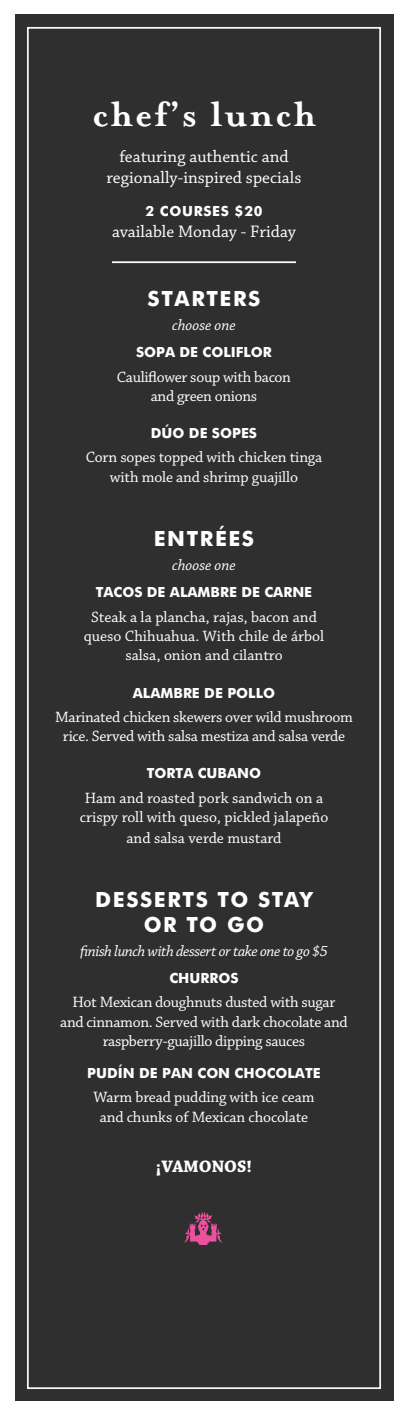
<style>
.page{position:relative;width:408px;height:1416px;background:#fff}
.page>*{position:absolute;margin:0;border:0;box-sizing:border-box;transform-origin:0 0}
.t1{font:700 40.25px "Mrs Eaves";letter-spacing:.05em;color:#fff}
.body_copy{font:700 21px/24.5px "Futura BT";letter-spacing:.075em;color:#fff;text-align:center}
.t2{font:17.5px/21px "Chaparral Pro";color:#fff;text-align:center}
.body_copy-2{font:700 17.5px "Chaparral Pro";color:#fff}
.body_copy-3{font:15.75px/19.2px "Chaparral Pro";letter-spacing:-.01em;color:#fff;text-align:center}
.body_copy-4{font:italic 15.75px "Chaparral Pro";letter-spacing:-.025em;color:#fff}
.body_copy-5{font:italic 15.75px "Chaparral Pro";color:#fff}
.body_copy-6{font:700 14px "Futura BT";color:#fff}
.body_copy-7{font:700 14px "Futura BT";letter-spacing:.05em;color:#fff}
</style>
<div class="page">
<div style="left:15px;top:15px;width:378px;height:1386px;background:#2e2f2e"></div>
<div style="left:27px;top:27px;width:354px;height:1362px;border:2px solid #fbf8f3"></div>
<hr style="left:112px;top:261px;width:184px;height:2px;background:#fff">
<svg style="left:184px;top:1212px;width:38px;height:32px"></svg>
<p class="t1" style="left:92px;top:91px;width:225px">chef’s lunch</p>
<p class="t2" style="left:107px;top:146px;width:196px">featuring authentic and regionally-inspired specials</p>
<p class="body_copy-7" style="left:145px;top:202px;width:119px">2 COURSES $20</p>
<p class="t2" style="left:112px;top:221px;width:185px">available Monday - Friday</p>
<p class="body_copy" style="left:148px;top:286px;width:114px">STARTERS</p>
<p class="body_copy-5" style="left:172px;top:316px;width:65px">choose one</p>
<p class="body_copy-6" style="left:136px;top:344px;width:137px">SOPA DE COLIFLOR</p>
<p class="body_copy-3" style="left:117px;top:368px;width:176px">Cauliflower soup with bacon and green onions</p>
<p class="body_copy-6" style="left:151px;top:425px;width:108px">DÚO DE SOPES</p>
<p class="body_copy-3" style="left:86px;top:448px;width:238px">Corn sopes topped with chicken tinga with mole and shrimp guajillo</p>
<p class="body_copy" style="left:154px;top:526px;width:102px">ENTRÉES</p>
<p class="body_copy-5" style="left:172px;top:556px;width:65px">choose one</p>
<p class="body_copy-6" style="left:96px;top:584px;width:218px">TACOS DE ALAMBRE DE CARNE</p>
<p class="body_copy-3" style="left:84px;top:608px;width:242px">Steak a la plancha, rajas, bacon and queso Chihuahua. With chile de árbol salsa, onion and cilantro</p>
<p class="body_copy-6" style="left:133px;top:684px;width:144px">ALAMBRE DE POLLO</p>
<p class="body_copy-3" style="left:55px;top:708px;width:299px">Marinated chicken skewers over wild mushroom rice. Served with salsa mestiza and salsa verde</p>
<p class="body_copy-6" style="left:147px;top:765px;width:116px">TORTA CUBANO</p>
<p class="body_copy-3" style="left:80px;top:788px;width:250px">Ham and roasted pork sandwich on a crispy roll with queso, pickled jalapeño</p>
<p class="body_copy-3" style="left:126px;top:829px;width:156px">and salsa verde mustard</p>
<p class="body_copy" style="left:95px;top:887px;width:219px">DESSERTS TO STAY<br>OR TO GO</p>
<p class="body_copy-4" style="left:80px;top:942px;width:249px">finish lunch with dessert or take one to go $5</p>
<p class="body_copy-6" style="left:169px;top:969px;width:71px">CHURROS</p>
<p class="body_copy-3" style="left:60px;top:993px;width:289px">Hot Mexican doughnuts dusted with sugar and cinnamon. Served with dark chocolate and raspberry-guajillo dipping sauces</p>
<p class="body_copy-6" style="left:87px;top:1065px;width:235px">PUDÍN DE PAN CON CHOCOLATE</p>
<p class="body_copy-3" style="left:93px;top:1088px;width:222px">Warm bread pudding with ice ceam and chunks of Mexican chocolate</p>
<p class="body_copy-2" style="left:156px;top:1156px;width:98px">¡VAMONOS!</p>
</div>
